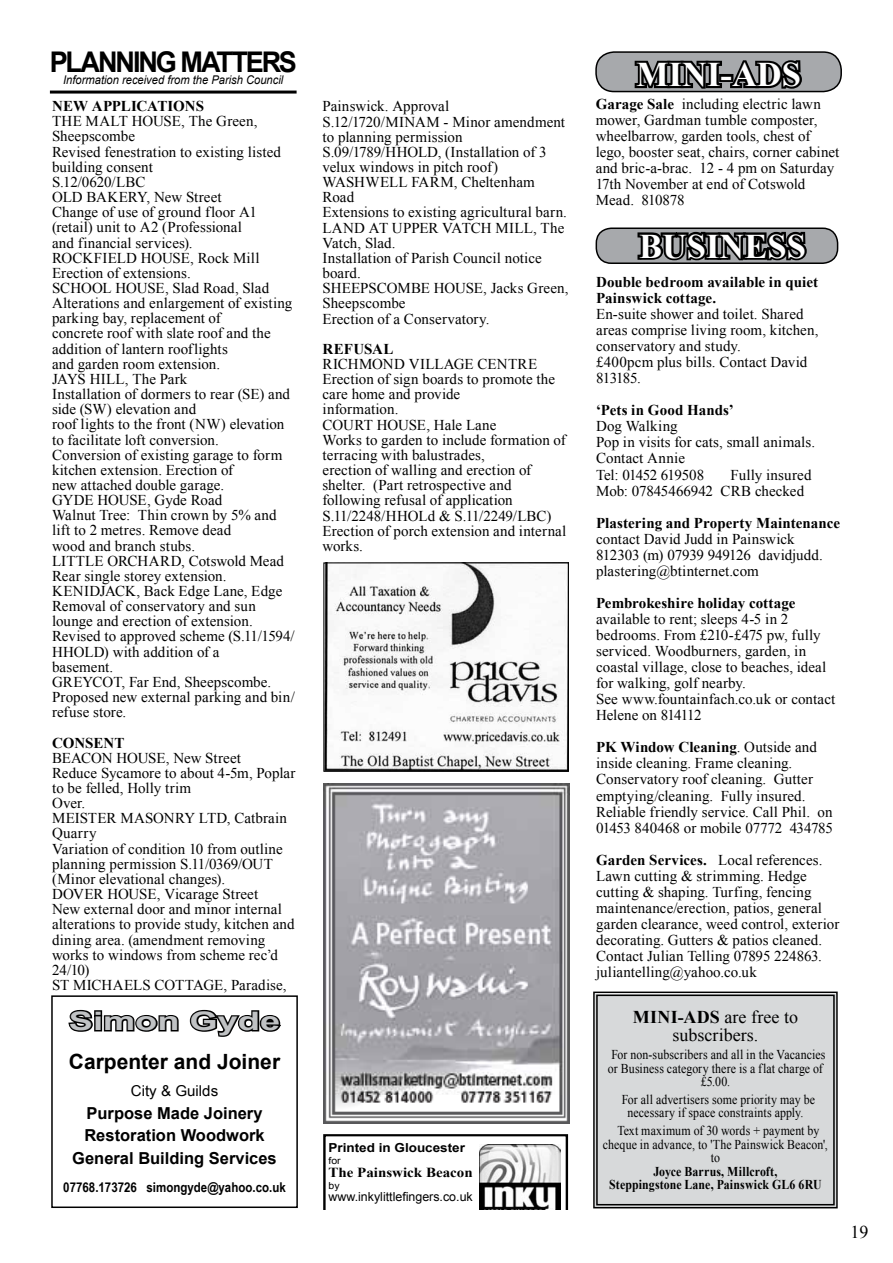
<style>
.page{position:relative;width:893px;height:1263px;background:#fff}
.page>*{position:absolute;margin:0;border:0;box-sizing:border-box;transform-origin:0 0}
.t1{font:700 34.5px "Times New Roman";color:#fff}
.t2{font:700 28.5px "Arial";letter-spacing:-.08em;color:#000;scale:.95 1}
.t3{font:700 25.5px "Arial";color:#c0c2c4;scale:1.42 1}
.t4{font:700 21px "Arial";color:#000}
.t5{font:18px/18px "Times New Roman";color:#000;text-align:center}
.t6{font:700 16.5px/22.5px "Arial";color:#000;text-align:center}
.t7{font:15px/15.1px "Times New Roman";letter-spacing:.005em;color:#000}
.t8{font:700 15px/16px "Times New Roman";letter-spacing:.005em;color:#000}
.t9{font:15px "Arial Narrow";color:#000;scale:1.23 1}
.t10{font:700 13.8px "Times New Roman";color:#000;scale:1.09 1}
.t11{font:13.5px/13.5px "Times New Roman";letter-spacing:.01em;color:#000;text-align:center;scale:.88 1}
.t12{font:700 13.5px/13.5px "Times New Roman";letter-spacing:.005em;color:#000;text-align:center;scale:.88 1}
.t13{font:700 13.5px "Arial Narrow";color:#000;scale:1.04 1}
.t14{font:12.45px "Arial";color:#000}
.t15{font:700 12.45px "Arial";color:#000;scale:1.09 1}
.t16{font:italic 12px "Arial";color:#000;scale:.93 1}
.t17{font:9.6px "Arial";color:#000;scale:1.09 1}
.s1{font-weight:700}
</style>
<div class="page">
<div style="left:596px;top:52px;width:245px;height:40px;background:#a7a9ac;border-radius:18px"></div>
<div style="left:595px;top:51px;width:247px;height:41px;border:2px solid #000;border-radius:18px"></div>
<svg style="left:632px;top:51px;width:173px;height:41px"></svg>
<div style="left:593px;top:991px;width:245px;height:218px;background:#d7d9da"></div>
<div style="left:596px;top:994px;width:239px;height:211px;border:1px solid #000"></div>
<hr style="left:50px;top:91px;width:247px;height:3px;background:#000">
<div style="left:596px;top:228px;width:242px;height:35px;background:#a7a9ac;border-radius:15px"></div>
<div style="left:596px;top:227px;width:242px;height:37px;border:2px solid #000;border-radius:15px"></div>
<svg style="left:635px;top:227px;width:175px;height:37px"></svg>
<img style="left:325px;top:564px;width:242px;height:206px">
<div style="left:323px;top:562px;width:246px;height:210px;border:1px solid #000"></div>
<svg style="left:68px;top:1009px;width:111px;height:23px"></svg>
<svg style="left:189px;top:1009px;width:92px;height:28px"></svg>
<div style="left:51px;top:995px;width:247px;height:213px;border:2px solid #000"></div>
<div style="left:324px;top:1132px;width:246px;height:77px;background:linear-gradient(to bottom,#ebebeb,#ebebeb)"></div>
<svg style="left:324px;top:1134px;width:244px;height:75px"></svg>
<img style="left:479px;top:1145px;width:81px;height:64px">
<img style="left:323px;top:783px;width:247px;height:340px">
<h2 class="t2" style="left:50px;top:43px;width:261px">PLANNING MATTERS</h2>
<p class="t16" style="left:63px;top:72px;width:238px">Information received from the Parish Council</p>
<p class="t8" style="left:52px;top:98px;width:153px">NEW APPLICATIONS</p>
<p class="t7" style="left:52px;top:113px;width:244px">THE MALT HOUSE, The Green,<br>Sheepscombe<br>Revised fenestration to existing listed building consent<br>S.12/0620/LBC<br>OLD BAKERY, New Street<br>Change of use of ground floor A1 (retail) unit to A2 (Professional<br>and financial services).<br>ROCKFIELD HOUSE, Rock Mill<br>Erection of extensions.<br>SCHOOL HOUSE, Slad Road, Slad<br>Alterations and enlargement of existing parking bay, replacement of<br>concrete roof with slate roof and the addition of lantern rooflights<br>and garden room extension.<br>JAYS HILL, The Park<br>Installation of dormers to rear (SE) and side (SW) elevation and<br>roof lights to the front (NW) elevation to facilitate loft conversion.<br>Conversion of existing garage to form kitchen extension. Erection of<br>new attached double garage.<br>GYDE HOUSE, Gyde Road<br>Walnut Tree: Thin crown by 5% and lift to 2 metres. Remove dead<br>wood and branch stubs.<br>LITTLE ORCHARD, Cotswold Mead<br>Rear single storey extension.<br>KENIDJACK, Back Edge Lane, Edge<br>Removal of conservatory and sun lounge and erection of extension.<br>Revised to approved scheme (S.11/1594/<br>HHOLD) with addition of a<br>basement.<br>GREYCOT, Far End, Sheepscombe.<br>Proposed new external parking and bin/ refuse store.</p>
<p class="t8" style="left:52px;top:734px;width:74px">CONSENT</p>
<p class="t7" style="left:52px;top:750px;width:245px">BEACON HOUSE, New Street<br>Reduce Sycamore to about 4-5m, Poplar to be felled, Holly trim<br>Over.<br>MEISTER MASONRY LTD, Catbrain<br>Quarry<br>Variation of condition 10 from outline planning permission S.11/0369/OUT (Minor elevational changes).<br>DOVER HOUSE, Vicarage Street<br>New external door and minor internal alterations to provide study, kitchen and dining area. (amendment removing works to windows from scheme rec’d<br>24/10)<br>ST MICHAELS COTTAGE, Paradise,</p>
<h3 class="t3" style="left:69px;top:1004px;width:150px">Simon Gyde</h3>
<h3 class="t4" style="left:69px;top:1047px;width:213px">Carpenter and Joiner</h3>
<p class="t9" style="left:131px;top:1080px;width:73px">City &amp; Guilds</p>
<p class="t6" style="left:72px;top:1102px;width:206px">Purpose Made Joinery<br>Restoration Woodwork<br>General Building Services</p>
<p class="t13" style="left:63px;top:1177px;width:215px">07768.173726 simongyde@yahoo.co.uk</p>
<p class="t7" style="left:322px;top:99px;width:248px">Painswick. Approval<br>S.12/1720/MINAM - Minor amendment to planning permission<br>S.09/1789/HHOLD, (Installation of 3 velux windows in pitch roof)<br>WASHWELL FARM, Cheltenham<br>Road<br>Extensions to existing agricultural barn.<br>LAND AT UPPER VATCH MILL, The<br>Vatch, Slad.<br>Installation of Parish Council notice board.<br>SHEEPSCOMBE HOUSE, Jacks Green,<br>Sheepscombe<br>Erection of a Conservatory.</p>
<p class="t8" style="left:322px;top:340px;width:72px">REFUSAL</p>
<p class="t7" style="left:322px;top:356px;width:245px">RICHMOND VILLAGE CENTRE<br>Erection of sign boards to promote the care home and provide<br>information.<br>COURT HOUSE, Hale Lane<br>Works to garden to include formation of terracing with balustrades,<br>erection of walling and erection of shelter. (Part retrospective and following refusal of application<br>S.11/2248/HHOLd &amp; S.11/2249/LBC)<br>Erection of porch extension and internal works.</p>
<p class="t15" style="left:328px;top:1139px;width:127px">Printed in Gloucester</p>
<p class="t17" style="left:328px;top:1154px;width:13px">for</p>
<p class="t10" style="left:328px;top:1162px;width:134px">The Painswick Beacon</p>
<p class="t17" style="left:328px;top:1179px;width:12px">by</p>
<p class="t14" style="left:328px;top:1189px;width:146px">www.inkylittlefingers.co.uk</p>
<h1 class="t1" style="left:636px;top:50px;width:166px">MINI-ADS</h1>
<p class="t7" style="left:596px;top:96px;width:245px;line-height:16px"><span class="s1">Garage Sale</span> including electric lawn mower, Gardman tumble composter, wheelbarrow, garden tools, chest of lego, booster seat, chairs, corner cabinet and bric-a-brac. 12 - 4 pm on Saturday 17th November at end of Cotswold Mead. 810878</p>
<h1 class="t1" style="left:639px;top:222px;width:168px">BUSINESS</h1>
<p class="t8" style="left:596px;top:273px;width:224px">Double bedroom available in quiet<br>Painswick cottage.</p>
<p class="t7" style="left:596px;top:306px;width:224px;line-height:16px">En-suite shower and toilet. Shared areas comprise living room, kitchen, conservatory and study.<br>£400pcm plus bills. Contact David<br>813185.</p>
<p class="t8" style="left:596px;top:402px;width:139px">‘Pets in Good Hands’</p>
<p class="t7" style="left:596px;top:418px;width:220px;line-height:16px">Dog Walking<br>Pop in visits for cats, small animals.<br>Contact Annie<br>Tel: 01452 619508</p>
<p class="t7" style="left:596px;top:466px;width:217px;line-height:16px;text-indent:134px">Fully insured<br>Mob: 07845466942 CRB checked</p>
<p class="t8" style="left:596px;top:514px;width:245px">Plastering and Property Maintenance</p>
<p class="t7" style="left:596px;top:530px;width:228px;line-height:16px">contact David Judd in Painswick<br>812303 (m) 07939 949126 davidjudd. plastering@btinternet.com</p>
<p class="t8" style="left:596px;top:594px;width:201px">Pembrokeshire holiday cottage</p>
<p class="t7" style="left:596px;top:611px;width:241px;line-height:16px">available to rent; sleeps 4-5 in 2 bedrooms. From £210-£475 pw, fully serviced. Woodburners, garden, in coastal village, close to beaches, ideal for walking, golf nearby.<br>See www.fountainfach.co.uk or contact<br>Helene on 814112</p>
<p class="t7" style="left:596px;top:739px;width:238px;line-height:16px"><span class="s1">PK Window Cleaning</span>. Outside and inside cleaning. Frame cleaning.<br>Conservatory roof cleaning. Gutter emptying/cleaning. Fully insured.<br>Reliable friendly service. Call Phil. on 01453 840468 or mobile 07772 434785</p>
<p class="t7" style="left:596px;top:851px;width:245px;line-height:16px"><span class="s1">Garden Services.</span> Local references.<br>Lawn cutting &amp; strimming. Hedge cutting &amp; shaping. Turfing, fencing maintenance/erection, patios, general garden clearance, weed control, exterior decorating. Gutters &amp; patios cleaned.<br>Contact Julian Telling 07895 224863. juliantelling@yahoo.co.uk</p>
<p class="t5" style="left:633px;top:1008px;width:167px"><span class="s1">MINI-ADS</span> are free to subscribers.</p>
<p class="t11" style="left:608px;top:1048px;width:249px">For non-subscribers and all in the Vacancies or Business category there is a flat charge of £5.00.</p>
<p class="t11" style="left:622px;top:1092px;width:221px">For all advertisers some priority may be necessary if space constraints apply.</p>
<p class="t11" style="left:603px;top:1124px;width:257px">Text maximum of 30 words + payment by cheque in advance, to 'The Painswick Beacon', to</p>
<p class="t12" style="left:609px;top:1164px;width:243px">Joyce Barrus, Millcroft,<br>Steppingstone Lane, Painswick GL6 6RU</p>
<p class="t5" style="left:850px;top:1222px;width:19px">19</p>
</div>
